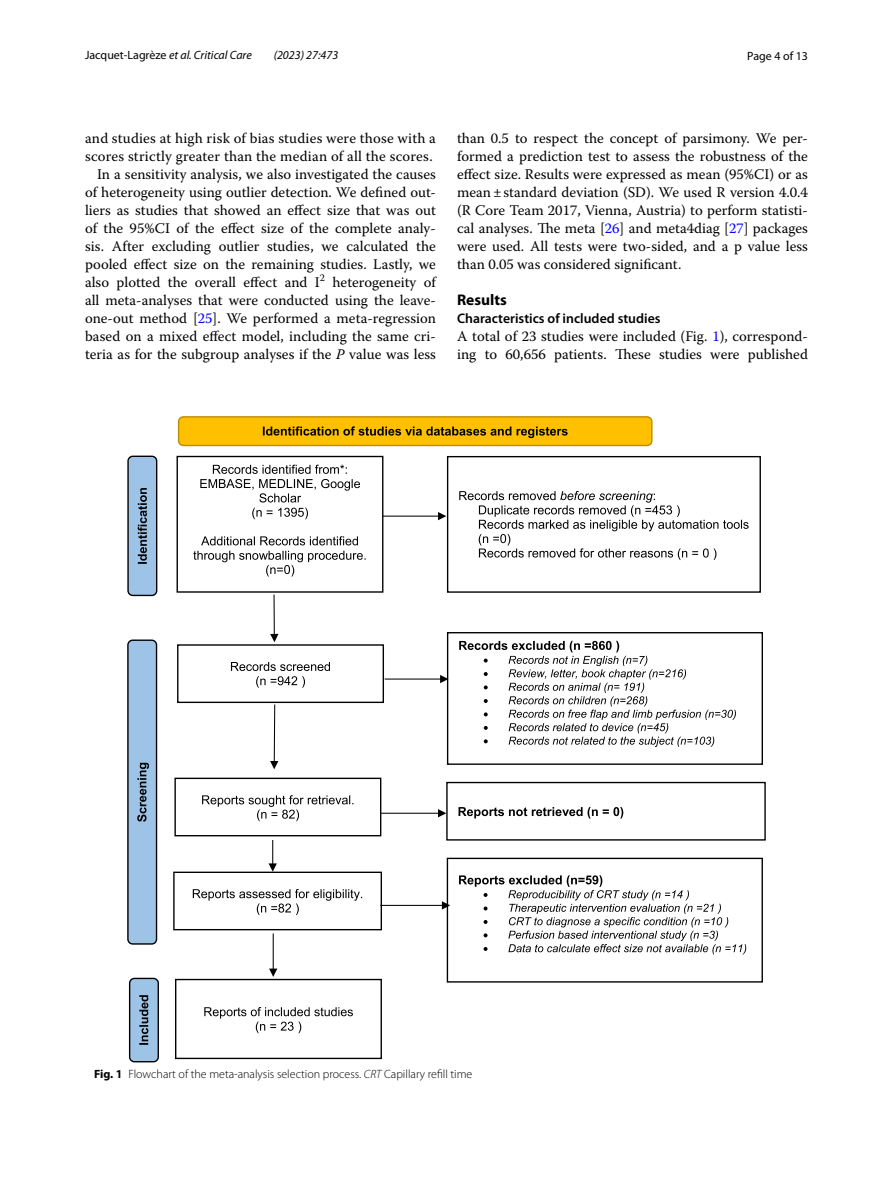
<style>
.page{position:relative;width:893px;height:1187px;background:#fff}
.page>*{position:absolute;margin:0;border:0;box-sizing:border-box;transform-origin:0 0}
.t1{font:700 15.45px "Myriad Pro";color:#000}
.t2{font:14.7px/18px "Warnock Pro";color:#000;text-align:right}
.t3{font:600 13.8px "Myriad Pro";color:#000}
.t4{font:300 12px "Myriad Pro";color:#000}
.t5{font:italic 12px "Myriad Pro";color:#000}
.t6{font:12px "Myriad Pro";color:#000}
.s1{font-style:normal}
.s2{color:#00f}
.s3{font-style:italic}
.s4{font-weight:700}
</style>
<div class="page">
<div style="left:177px;top:456px;width:206px;height:136px;border:1px solid #000"></div>
<svg style="left:200px;top:464px;width:160px;height:55px"></svg>
<svg style="left:193px;top:536px;width:173px;height:41px"></svg>
<div style="left:447px;top:456px;width:314px;height:136px;border:1px solid #000"></div>
<svg style="left:459px;top:491px;width:290px;height:69px"></svg>
<div style="left:177px;top:644px;width:207px;height:59px;border:1px solid #000"></div>
<svg style="left:231px;top:662px;width:99px;height:25px"></svg>
<div style="left:447px;top:632px;width:316px;height:132px;border:1px solid #000"></div>
<svg style="left:459px;top:640px;width:277px;height:106px"></svg>
<div style="left:174px;top:777px;width:207px;height:59px;border:1px solid #000"></div>
<svg style="left:202px;top:795px;width:151px;height:26px"></svg>
<div style="left:446px;top:781px;width:320px;height:59px;border:1px solid #000"></div>
<svg style="left:458px;top:806px;width:165px;height:12px"></svg>
<div style="left:173px;top:871px;width:209px;height:59px;border:1px solid #000"></div>
<svg style="left:193px;top:889px;width:169px;height:26px"></svg>
<div style="left:447px;top:857px;width:316px;height:125px;border:1px solid #000"></div>
<svg style="left:459px;top:875px;width:287px;height:79px"></svg>
<div style="left:175px;top:978px;width:207px;height:80px;border:1px solid #000"></div>
<svg style="left:204px;top:1007px;width:149px;height:26px"></svg>
<div style="left:179px;top:417px;width:473px;height:28px;background:#ffc000;border-radius:5px"></div>
<div style="left:178px;top:416px;width:474px;height:30px;border:1px solid #bc8c00;border-radius:5px"></div>
<svg style="left:263px;top:426px;width:305px;height:12px"></svg>
<div style="left:128px;top:456px;width:29px;height:139px;background:#9dc3e6;border-radius:5px"></div>
<div style="left:127px;top:455px;width:30px;height:141px;border:1px solid #000;border-radius:5px"></div>
<svg style="left:138px;top:488px;width:9px;height:76px"></svg>
<svg style="left:127px;top:639px;width:30px;height:305px;background:#90b1d1"></svg>
<div style="left:130px;top:978px;width:28px;height:83px;background:#9dc3e6;border-radius:5px"></div>
<div style="left:129px;top:977px;width:30px;height:85px;border:1px solid #000;border-radius:5px"></div>
<svg style="left:139px;top:995px;width:9px;height:49px"></svg>
<hr style="left:273px;top:933px;width:1px;height:36px;background:#000">
<svg style="left:269px;top:968px;width:8px;height:8px"></svg>
<svg style="left:269px;top:840px;width:8px;height:31px"></svg>
<svg style="left:270px;top:703px;width:8px;height:66px"></svg>
<hr style="left:274px;top:594px;width:1px;height:45px;background:#000">
<svg style="left:270px;top:633px;width:8px;height:9px"></svg>
<hr style="left:383px;top:515px;width:56px;height:1px;background:#000">
<svg style="left:438px;top:512px;width:8px;height:8px"></svg>
<hr style="left:385px;top:678px;width:56px;height:1px;background:#000">
<svg style="left:440px;top:675px;width:8px;height:8px"></svg>
<hr style="left:381px;top:812px;width:58px;height:1px;background:#000">
<svg style="left:438px;top:809px;width:8px;height:8px"></svg>
<hr style="left:380px;top:904px;width:63px;height:1px;background:#000">
<svg style="left:442px;top:901px;width:8px;height:8px"></svg>
<p class="t5" style="left:85px;top:48px;width:168px"><span class="s1">Jacquet‑Lagrèze</span> et al. Critical Care</p>
<p class="t5" style="left:274px;top:48px;width:66px">(2023) 27:473</p>
<p class="t6" style="left:747px;top:48px;width:62px">Page 4 of 13</p>
<p class="t2" style="left:85px;top:128px;width:352px">and studies at high risk of bias studies were those with a scores strictly greater than the median of all the scores.<br>In a sensitivity analysis, we also investigated the causes of heterogeneity using outlier detection. We defined out&shy;liers as studies that showed an effect size that was out of the 95%CI of the effect size of the complete analy&shy;sis. After excluding outlier studies, we calculated the pooled effect size on the remaining studies. Lastly, we also plotted the overall effect and I<sup>2</sup> heterogeneity of all meta-analyses that were conducted using the leave&shy;one-out method [<span class="s2">25</span>]. We performed a meta-regression based on a mixed effect model, including the same cri&shy;teria as for the subgroup analyses if the <span class="s3">P</span> value was less</p>
<p class="t2" style="left:457px;top:128px;width:352px;text-align:justify">than 0.5 to respect the concept of parsimony. We per&shy;formed a prediction test to assess the robustness of the effect size. Results were expressed as mean (95%CI) or as mean±standard deviation (SD). We used R version 4.0.4 (R Core Team 2017, Vienna, Austria) to perform statisti&shy;cal analyses. The meta [<span class="s2">26</span>] and meta4diag [<span class="s2">27</span>] packages were used. All tests were two-sided, and a p value less than 0.05 was considered significant.</p>
<p class="t1" style="left:457px;top:289px;width:51px">Results</p>
<p class="t3" style="left:457px;top:309px;width:205px">Characteristics of included studies</p>
<p class="t2" style="left:457px;top:326px;width:352px;text-align:left">A total of 23 studies were included (Fig. <span class="s2">1</span>), correspond&shy;ing to 60,656 patients. These studies were published</p>
<p class="t4" style="left:94px;top:1066px;width:380px"><span class="s4">Fig. 1</span> Flowchart of the meta-analysis selection process. <span class="s3">CRT</span> Capillary refill time</p>
</div>
